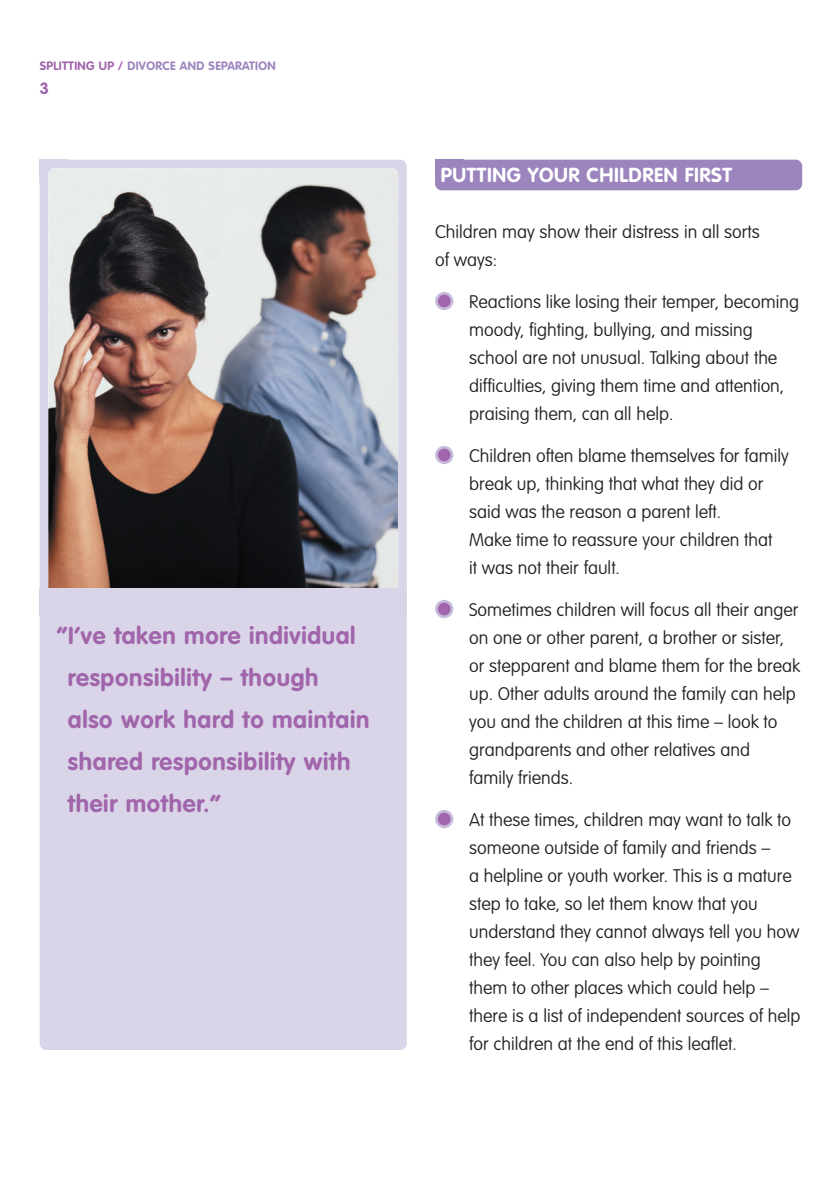
<style>
.page{position:relative;width:840px;height:1190px;background:#fff}
.page>*{position:absolute;margin:0;border:0;box-sizing:border-box;transform-origin:0 0}
.t1{font:700 24px/42px "VAG Rounded";letter-spacing:.03em;color:#a065aa}
.t2{font:700 20px "VAG Rounded";letter-spacing:.03em;color:#fff}
.t3{font:100 18px/28px "VAG Rounded";color:#231f20}
.t4{font:700 16px "VAG Rounded";color:#a065aa}
.t5{font:700 12px "VAG Rounded";letter-spacing:.03em;color:#9c85bd}
.s1{color:#a065aa}
</style>
<div class="page">
<div style="left:40px;top:160px;width:367px;height:890px;background:#dad4e9;border-radius:6px"></div>
<div style="left:40px;top:160px;width:29px;height:23px;background:#dad4e9"></div>
<div style="left:435px;top:160px;width:28px;height:16px;background:#9c85bd"></div>
<div style="left:435px;top:160px;width:367px;height:30px;background:#9c85bd;border-radius:6px"></div>
<svg style="left:435px;top:292px;width:18px;height:18px"></svg>
<div style="left:438px;top:295px;width:13px;height:12px;background:#a065aa;border-radius:50%"></div>
<svg style="left:435px;top:446px;width:18px;height:18px"></svg>
<div style="left:438px;top:449px;width:13px;height:12px;background:#a065aa;border-radius:50%"></div>
<svg style="left:435px;top:600px;width:18px;height:18px"></svg>
<div style="left:438px;top:603px;width:13px;height:12px;background:#a065aa;border-radius:50%"></div>
<svg style="left:435px;top:810px;width:18px;height:18px"></svg>
<div style="left:438px;top:813px;width:13px;height:12px;background:#a065aa;border-radius:50%"></div>
<img style="left:48px;top:168px;width:350px;height:430px;border-radius:6px">
<div style="left:40px;top:588px;width:367px;height:28px;background:#dad4e9"></div>
<p class="t5" style="left:40px;top:61px;width:237px"><span class="s1">SPLITTING UP /</span> DIVORCE AND SEPARATION</p>
<p class="t4" style="left:40px;top:82px;width:11px">3</p>
<h1 class="t1" style="left:68px;top:617px;width:303px;text-indent:-11px">“I’ve taken more individual responsibility – though<br>also work hard to maintain shared responsibility with their mother.”</h1>
<p class="t2" style="left:441px;top:167px;width:293px">PUTTING YOUR CHILDREN FIRST</p>
<p class="t3" style="left:435px;top:219px;width:326px">Children may show their distress in all sorts of ways:</p>
<p class="t3" style="left:469px;top:289px;width:331px">Reactions like losing their temper, becoming moody, fighting, bullying, and missing school are not unusual. Talking about the difficulties, giving them time and attention, praising them, can all help.</p>
<p class="t3" style="left:469px;top:443px;width:321px">Children often blame themselves for family break up, thinking that what they did or said was the reason a parent left.<br>Make time to reassure your children that<br>it was not their fault.</p>
<p class="t3" style="left:469px;top:597px;width:333px">Sometimes children will focus all their anger on one or other parent, a brother or sister, or stepparent and blame them for the break up. Other adults around the family can help you and the children at this time – look to grandparents and other relatives and<br>family friends.</p>
<p class="t3" style="left:469px;top:807px;width:333px">At these times, children may want to talk to someone outside of family and friends –<br>a helpline or youth worker. This is a mature step to take, so let them know that you understand they cannot always tell you how they feel. You can also help by pointing them to other places which could help – there is a list of independent sources of help for children at the end of this leaflet.</p>
</div>
